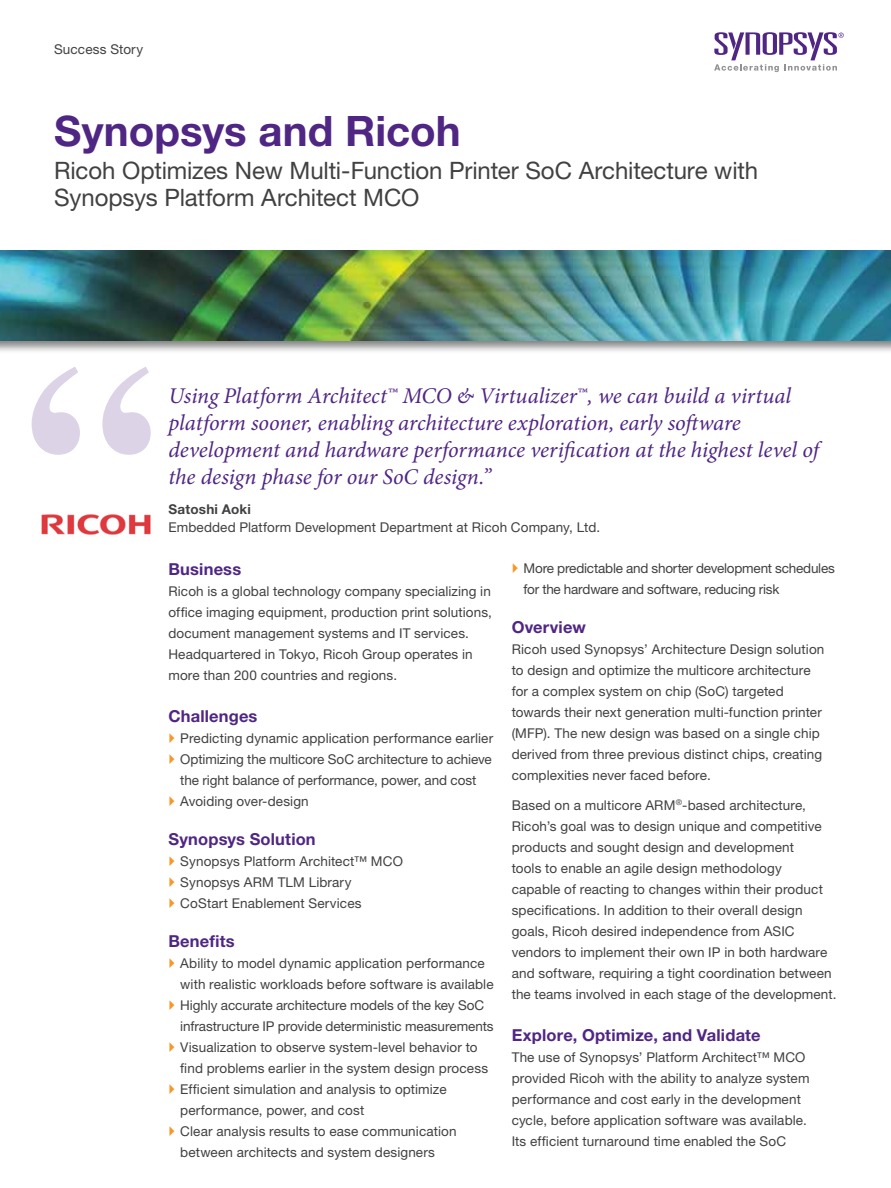
<style>
.page{position:relative;width:891px;height:1188px;background:#fff}
.page>*{position:absolute;margin:0;border:0;box-sizing:border-box;transform-origin:0 0}
.t1{font:700 42px "Helvetica Neue LT Std";color:#4f2683}
.t2{font:24px/27px "Helvetica Neue LT Std";letter-spacing:-.005em;color:#414042}
.t3{font:italic 22.5px/27px "Minion Pro";letter-spacing:-.005em;color:#4f2683}
.t4{font:700 16.5px "Helvetica Neue LT Std";letter-spacing:.01em;color:#4f2683}
.t5{font:13.5px/21px "Helvetica Neue LT Std";letter-spacing:.01em;color:#414042}
.t6{font:13.5px/21px "Helvetica Neue LT Std";letter-spacing:-.015em;color:#414042}
.t7{font:700 13.5px "Helvetica Neue LT Std";letter-spacing:.02em;color:#414042}
</style>
<div class="page">
<div style="left:0;top:248px;width:891px;height:106px;background:#000;opacity:.5"></div>
<img style="left:0;top:251px;width:891px;height:90px">
<svg style="left:714px;top:32px;width:130px;height:40px"></svg>
<svg style="left:32px;top:367px;width:119px;height:88px"></svg>
<img style="left:41px;top:514px;width:110px;height:21px">
<p class="t5" style="left:54px;top:39px;width:91px">Success Story</p>
<h1 class="t1" style="left:54px;top:106px;width:408px">Synopsys and Ricoh</h1>
<h2 class="t2" style="left:54px;top:157px;width:706px">Ricoh Optimizes New Multi-Function Printer SoC Architecture with<br>Synopsys Platform Architect MCO</h2>
<p class="t3" style="left:168px;top:383px;width:652px">Using Platform Architect™ MCO &amp; Virtualizer™, we can build a virtual platform sooner, enabling architecture exploration, early software development and hardware performance verification at the highest level of the design phase for our SoC design.”</p>
<p class="t7" style="left:168px;top:501px;width:84px">Satoshi Aoki</p>
<p class="t5" style="left:168px;top:517px;width:433px">Embedded Platform Development Department at Ricoh Company, Ltd.</p>
<p class="t4" style="left:168px;top:559px;width:74px">Business</p>
<p class="t5" style="left:168px;top:581px;width:325px">Ricoh is a global technology company specializing in office imaging equipment, production print solutions, document management systems and IT services.<br>Headquartered in Tokyo, Ricoh Group operates in more than 200 countries and regions.</p>
<p class="t4" style="left:168px;top:706px;width:91px">Challenges</p>
<p class="t5" style="left:180px;top:728px;width:314px">Predicting dynamic application performance earlier Optimizing the multicore SoC architecture to achieve the right balance of performance, power, and cost Avoiding over-design</p>
<p class="t4" style="left:168px;top:829px;width:149px">Synopsys Solution</p>
<p class="t5" style="left:180px;top:851px;width:224px">Synopsys Platform Architect™ MCO<br>Synopsys ARM TLM Library<br>CoStart Enablement Services</p>
<p class="t4" style="left:168px;top:931px;width:68px">Benefits</p>
<p class="t5" style="left:180px;top:953px;width:315px">Ability to model dynamic application performance with realistic workloads before software is available Highly accurate architecture models of the key SoC infrastructure IP provide deterministic measurements Visualization to observe system-level behavior to find problems earlier in the system design process Efficient simulation and analysis to optimize performance, power, and cost<br>Clear analysis results to ease communication between architects and system designers</p>
<p class="t6" style="left:524px;top:557px;width:313px">More predictable and shorter development schedules for the hardware and software, reducing risk</p>
<p class="t4" style="left:512px;top:617px;width:76px">Overview</p>
<p class="t5" style="left:512px;top:638px;width:314px">Ricoh used Synopsys’ Architecture Design solution to design and optimize the multicore architecture for a complex system on chip (SoC) targeted towards their next generation multi-function printer (MFP). The new design was based on a single chip derived from three previous distinct chips, creating complexities never faced before.</p>
<p class="t5" style="left:512px;top:794px;width:326px">Based on a multicore ARM<sup>®</sup>-based architecture, Ricoh’s goal was to design unique and competitive products and sought design and development<br>tools to enable an agile design methodology<br>capable of reacting to changes within their product specifications. In addition to their overall design goals, Ricoh desired independence from ASIC vendors to implement their own IP in both hardware and software, requiring a tight coordination between the teams involved in each stage of the development.</p>
<p class="t4" style="left:512px;top:1025px;width:250px">Explore, Optimize, and Validate</p>
<p class="t5" style="left:512px;top:1046px;width:299px">The use of Synopsys’ Platform Architect™ MCO provided Ricoh with the ability to analyze system performance and cost early in the development cycle, before application software was available.<br>Its efficient turnaround time enabled the SoC</p>
</div>
